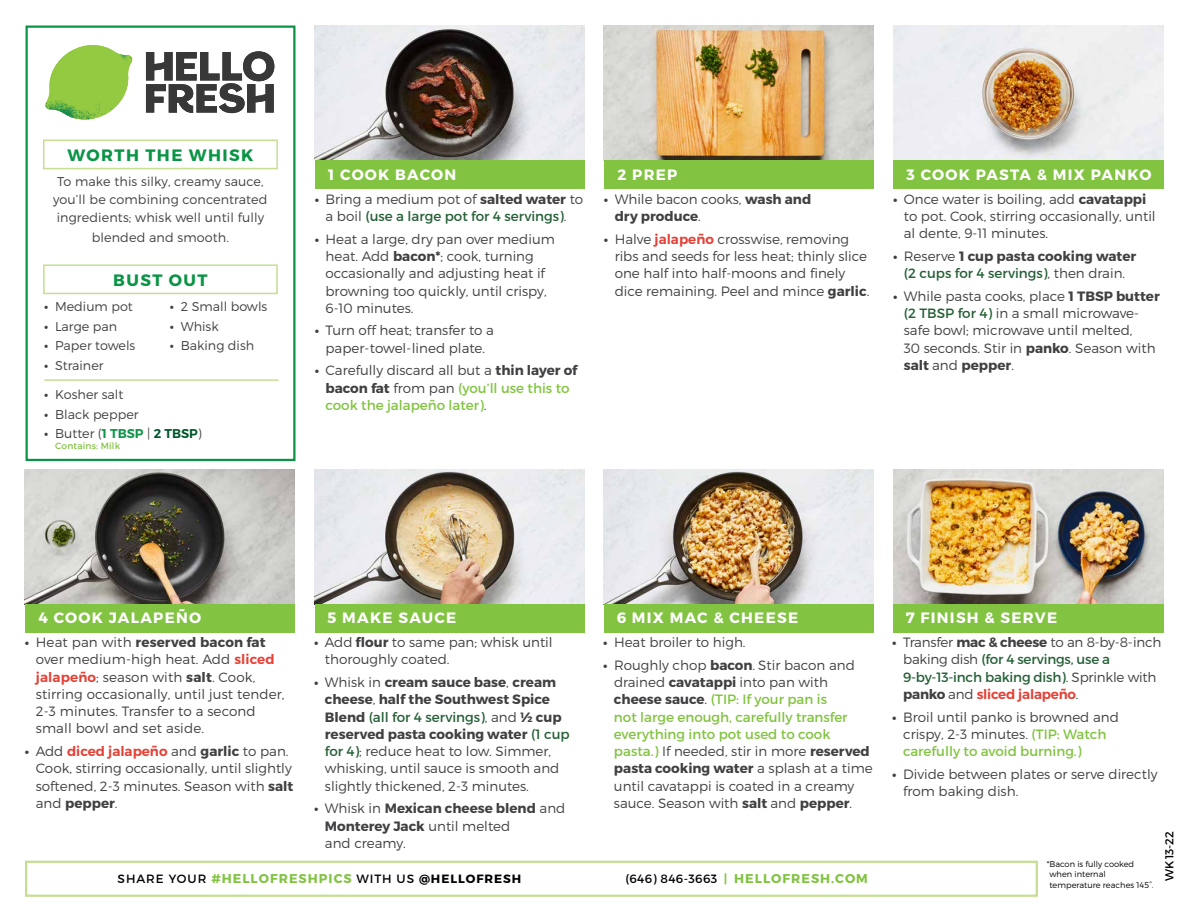
<style>
.page{position:relative;width:1188px;height:918px;background:#fff}
.page>*{position:absolute;margin:0;border:0;box-sizing:border-box;transform-origin:0 0}
.t1{font:700 16.5px "Montserrat";letter-spacing:.085em;color:#0b9446}
.t2{font:700 15px "Montserrat";letter-spacing:.085em;color:#fff}
.t3{font:300 13.5px/17.2px "Montserrat";color:#414042}
.t4{font:700 13.5px/17.2px "Montserrat";color:#414042}
.t5{font:13.5px/17.2px "Montserrat";color:#82c341}
.t6{font:13.5px/17.2px "Montserrat";color:#266037;text-align:center}
.t7{font:300 12.75px/18px "Montserrat";color:#414042;text-align:center}
.t8{font:700 12.75px "Montserrat";letter-spacing:.08em;color:#82c341}
.t9{font:12px "Montserrat";letter-spacing:.08em;color:#000}
.t10{font:11.55px "Montserrat";color:#000}
.t11{font:9px "Montserrat";letter-spacing:.02em;color:#82c341}
.t12{font:300 8.25px/10.5px "Montserrat";color:#000}
.s1{font-weight:600;font-size:13.5px}
.s2{font-weight:600;color:#0b9446}
.s3{font-weight:600;color:#00562c}
.s4{font-weight:700;color:#414042}
.s5{font-weight:300;color:#414042}
.s6{font-weight:700}
.s7{font-weight:300}
.s8{font-weight:600;color:#e54137}
.s9{font-weight:400;color:#266037}
.s10{font-weight:400;color:#82c341}
.s11{font-weight:700;font-size:12.75px;color:#82c341}
.s12{font-weight:400;font-size:12px;color:#000}
.s13{font-size:12px}
</style>
<div class="page">
<div style="left:43px;top:140px;width:235px;height:29px;border:2px solid #c5de92"></div>
<div style="left:43px;top:264px;width:235px;height:30px;border:2px solid #c5de92"></div>
<div style="left:26px;top:26px;width:270px;height:435px;border:2px solid #0b9446"></div>
<div style="left:25px;top:861px;width:1013px;height:36px;border:2px solid #c5de92"></div>
<svg style="left:146px;top:51px;width:128px;height:62px"></svg>
<svg style="left:45px;top:45px;width:87px;height:74px"></svg>
<img style="left:315px;top:25px;width:270px;height:135px">
<img style="left:604px;top:25px;width:270px;height:135px">
<img style="left:604px;top:469px;width:270px;height:135px">
<img style="left:25px;top:469px;width:270px;height:135px">
<img style="left:893px;top:25px;width:270px;height:135px">
<img style="left:893px;top:469px;width:270px;height:135px">
<img style="left:315px;top:469px;width:270px;height:135px">
<div style="left:25px;top:604px;width:270px;height:28px;background:#82c341"></div>
<div style="left:604px;top:604px;width:270px;height:28px;background:#82c341"></div>
<div style="left:893px;top:604px;width:270px;height:28px;background:#82c341"></div>
<div style="left:315px;top:604px;width:270px;height:28px;background:#82c341"></div>
<div style="left:315px;top:160px;width:270px;height:29px;background:#82c341"></div>
<div style="left:604px;top:160px;width:270px;height:29px;background:#82c341"></div>
<div style="left:893px;top:160px;width:270px;height:29px;background:#82c341"></div>
<hr style="left:44px;top:379px;width:234px;height:2px;background:#c5de92">
<p class="t1" style="left:67px;top:144px;width:188px">WORTH THE WHISK</p>
<p class="t7" style="left:53px;top:172px;width:216px">To make this silky, creamy sauce, you’ll be combining concentrated ingredients; whisk well until fully</p>
<p class="t7" style="left:92px;top:228px;width:139px">blended and smooth.</p>
<p class="t1" style="left:113px;top:270px;width:96px">BUST OUT</p>
<p class="t7" style="left:44px;top:298px;width:90px"><span class="s1">•</span> Medium pot</p>
<p class="t7" style="left:44px;top:317px;width:74px"><span class="s1">•</span> Large pan</p>
<p class="t7" style="left:44px;top:337px;width:93px"><span class="s1">•</span> Paper towels</p>
<p class="t7" style="left:44px;top:356px;width:61px"><span class="s1">•</span> Strainer</p>
<p class="t7" style="left:170px;top:298px;width:99px"><span class="s1">•</span> 2 Small bowls</p>
<p class="t7" style="left:170px;top:317px;width:50px"><span class="s1">•</span> Whisk</p>
<p class="t7" style="left:170px;top:337px;width:86px"><span class="s1">•</span> Baking dish</p>
<p class="t7" style="left:44px;top:385px;width:81px"><span class="s1">•</span> Kosher salt</p>
<p class="t7" style="left:44px;top:405px;width:96px"><span class="s1">•</span> Black pepper</p>
<p class="t7" style="left:44px;top:424px;width:159px"><span class="s1">•</span> Butter (<span class="s2">1 TBSP</span> | <span class="s3">2 TBSP</span>)</p>
<p class="t11" style="left:55px;top:440px;width:67px">Contains: Milk</p>
<p class="t2" style="left:328px;top:165px;width:130px">1 COOK BACON</p>
<p class="t6" style="left:315px;top:190px;width:270px"><span class="s4">•</span> <span class="s5">Bring a medium pot of</span> <span class="s4">salted water</span> <span class="s5">to a boil</span> (use a large pot for 4 servings)<span class="s5">.</span></p>
<p class="t3" style="left:326px;top:230px;width:231px;text-indent:-11px"><span class="s6">•</span> Heat a large, dry pan over medium heat. Add <span class="s6">bacon*</span>; cook, turning occasionally and adjusting heat if browning too quickly, until crispy,<br>6-10 minutes.</p>
<p class="t3" style="left:315px;top:322px;width:181px;text-align:center"><span class="s6">•</span> Turn off heat; transfer to a paper-towel-lined plate.</p>
<p class="t5" style="left:326px;top:362px;width:253px;text-indent:-11px"><span class="s4">•</span> <span class="s5">Carefully discard all but a</span> <span class="s4">thin layer of bacon fat</span> <span class="s5">from pan</span> (you’ll use this to cook the jalapeño later)<span class="s5">.</span></p>
<p class="t2" style="left:617px;top:165px;width:61px">2 PREP</p>
<p class="t4" style="left:615px;top:191px;width:198px;text-indent:-11px">• <span class="s7">While bacon cooks,</span> wash and dry produce<span class="s7">.</span></p>
<p class="t3" style="left:615px;top:230px;width:256px;text-indent:-11px"><span class="s6">•</span> Halve <span class="s8">jalapeño</span> crosswise, removing ribs and seeds for less heat; thinly slice one half into half-moons and finely dice remaining. Peel and mince <span class="s6">garlic</span>.</p>
<p class="t2" style="left:907px;top:165px;width:247px">3 COOK PASTA &amp; MIX PANKO</p>
<p class="t3" style="left:904px;top:190px;width:253px;text-indent:-11px"><span class="s6">•</span> Once water is boiling, add <span class="s6">cavatappi </span>to pot. Cook, stirring occasionally, until al dente, 9-11 minutes.</p>
<p class="t4" style="left:893px;top:248px;width:245px;text-align:center">• <span class="s7">Reserve</span> 1 cup pasta cooking water <span class="s9">(2 cups for 4 servings)</span><span class="s7">, then drain.</span></p>
<p class="t3" style="left:904px;top:287px;width:258px;text-indent:-11px"><span class="s6">•</span> While pasta cooks, place <span class="s6">1 TBSP butter </span><span class="s9">(2 TBSP for 4)</span> in a small microwave&shy;safe bowl; microwave until melted,<br>30 seconds. Stir in <span class="s6">panko</span>. Season with <span class="s6">salt</span> and <span class="s6">pepper</span>.</p>
<p class="t2" style="left:38px;top:609px;width:164px">4 COOK JALAPEÑO</p>
<p class="t3" style="left:36px;top:634px;width:250px;text-indent:-11px"><span class="s6">•</span> Heat pan with <span class="s6">reserved bacon fat </span>over medium-high heat. Add <span class="s8">sliced jalapeño</span>; season with <span class="s6">salt</span>. Cook, stirring occasionally, until just tender, 2-3 minutes. Transfer to a second small bowl and set aside.</p>
<p class="t3" style="left:36px;top:742px;width:259px;text-indent:-11px"><span class="s6">•</span> Add <span class="s8">diced jalapeño</span> and <span class="s6">garlic</span> to pan.<br>Cook, stirring occasionally, until slightly softened, 2-3 minutes. Season with <span class="s6">salt </span>and <span class="s6">pepper</span>.</p>
<p class="t2" style="left:328px;top:609px;width:130px">5 MAKE SAUCE</p>
<p class="t3" style="left:325px;top:634px;width:229px;text-indent:-11px"><span class="s6">•</span> Add <span class="s6">flour</span> to same pan; whisk until thoroughly coated.</p>
<p class="t3" style="left:325px;top:673px;width:246px;text-indent:-11px"><span class="s6">•</span> Whisk in <span class="s6">cream sauce base</span>, <span class="s6">cream cheese</span>, <span class="s6">half the Southwest Spice Blend</span> <span class="s9">(all for 4 servings)</span>, and <span class="s6">½ cup reserved pasta cooking water</span> <span class="s9">(1 cup for 4)</span>; reduce heat to low. Simmer, whisking, until sauce is smooth and slightly thickened, 2-3 minutes.</p>
<p class="t4" style="left:325px;top:800px;width:242px;text-indent:-11px">• <span class="s7">Whisk in</span> Mexican cheese blend <span class="s7">and<br></span>Monterey Jack <span class="s7">until melted<br>and creamy.</span></p>
<p class="t2" style="left:617px;top:609px;width:183px">6 MIX MAC &amp; CHEESE</p>
<p class="t3" style="left:603px;top:634px;width:144px"><span class="s6">•</span> Heat broiler to high.</p>
<p class="t3" style="left:614px;top:656px;width:260px;text-indent:-11px"><span class="s6">•</span> Roughly chop <span class="s6">bacon</span>. Stir bacon and drained <span class="s6">cavatappi</span> into pan with <span class="s6">cheese sauce</span>. <span class="s10">(TIP: If your pan is<br>not large enough, carefully transfer everything into pot used to cook pasta.)</span> If needed, stir in more <span class="s6">reserved pasta cooking water</span> a splash at a time until cavatappi is coated in a creamy sauce. Season with <span class="s6">salt</span> and <span class="s6">pepper</span>.</p>
<p class="t9" style="left:118px;top:872px;width:405px">SHARE YOUR <span class="s11">#HELLOFRESHPICS</span> WITH US <span class="s6">@HELLOFRESH</span></p>
<p class="t8" style="left:625px;top:871px;width:244px"><span class="s12">(646) 846-3663</span> <span class="s13">|</span> HELLOFRESH.COM</p>
<p class="t2" style="left:906px;top:609px;width:153px">7 FINISH &amp; SERVE</p>
<p class="t3" style="left:903px;top:634px;width:260px;text-indent:-11px"><span class="s6">•</span> Transfer <span class="s6">mac &amp; cheese</span> to an 8-by-8-inch baking dish <span class="s9">(for 4 servings, use a 9-by-13-inch baking dish)</span>. Sprinkle with <span class="s6">panko</span> and <span class="s8">sliced jalapeño</span>.</p>
<p class="t3" style="left:903px;top:708px;width:217px;text-indent:-11px"><span class="s6">•</span> Broil until panko is browned and crispy, 2-3 minutes. <span class="s10">(TIP: Watch carefully to avoid burning.)</span></p>
<p class="t3" style="left:903px;top:765px;width:256px;text-indent:-11px"><span class="s6">•</span> Divide between plates or serve directly from baking dish.</p>
<p class="t12" style="left:1049px;top:859px;width:105px;text-indent:-3px">*Bacon is fully cooked when internal temperature reaches 145°.</p>
<p class="t10" style="left:1162px;top:881px;width:51px;rotate:-90deg">WK 13-22</p>
</div>
